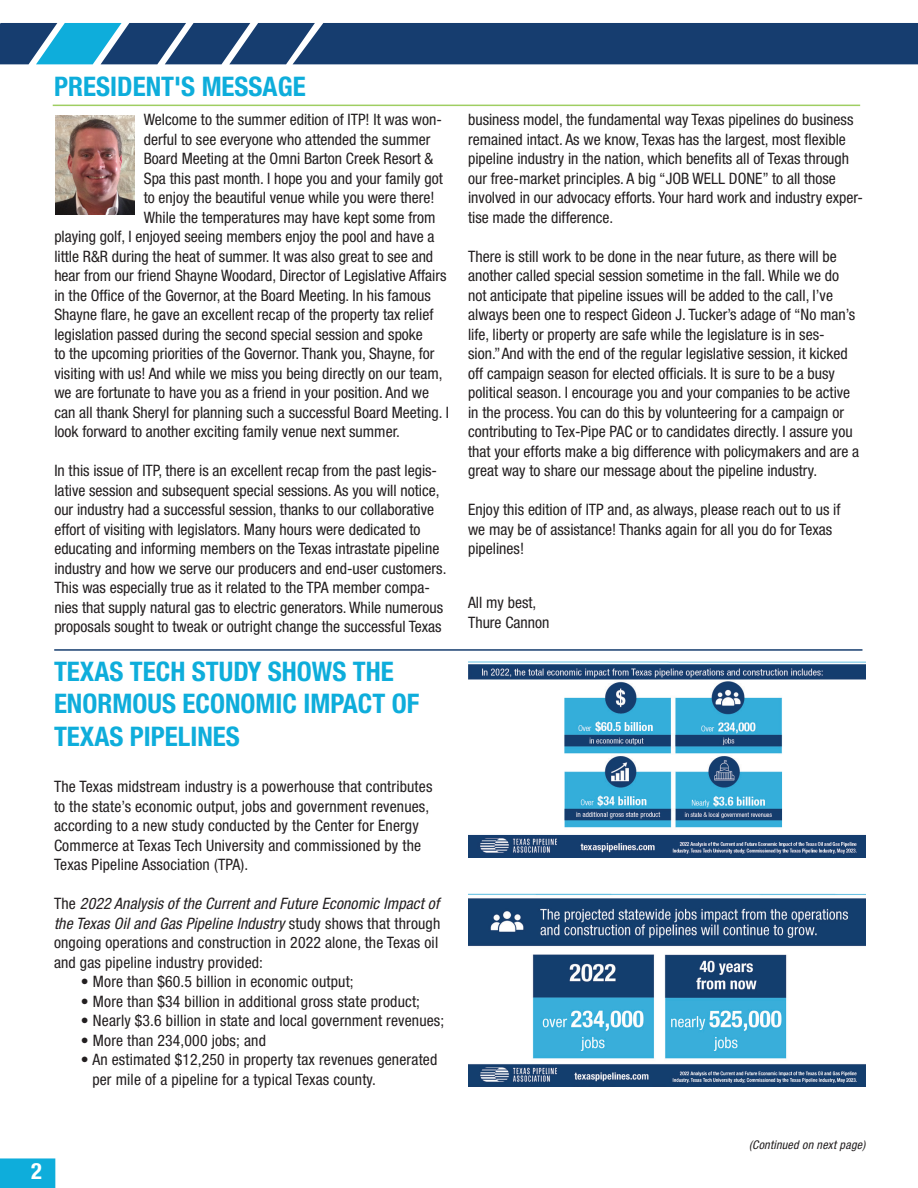
<style>
.page{position:relative;width:918px;height:1188px;background:#fff}
.page>*{position:absolute;margin:0;border:0;box-sizing:border-box;transform-origin:0 0}
.t1{font:700 condensed 27px/32.4px "Helvetica Neue LT Std";color:#0eaddb}
.t2{font:700 condensed 22.5px "Helvetica Neue LT Std";color:#fff}
.t3{font:condensed 15.75px/19.5px "Helvetica Neue LT Std";color:#231f20}
.t4{font:italic condensed 12px "Helvetica Neue LT Std";letter-spacing:.02em;color:#231f20}
.s1{font-style:italic}
</style>
<div class="page">
<svg style="left:0;top:23px;width:918px;height:41px;background:#1f4b7b"></svg>
<div style="left:1px;top:1159px;width:54px;height:28px;background:#0eaddb"></div>
<div style="left:0;top:1158px;width:55px;height:30px;border:2px solid #0eaddb"></div>
<img style="left:55px;top:115px;width:80px;height:100px">
<hr style="left:53px;top:105px;width:807px;height:1px;background:#9fce62">
<hr style="left:54px;top:649px;width:808px;height:2px;background:#163d6f">
<img style="left:468px;top:893px;width:397px;height:194px">
<img style="left:468px;top:661px;width:397px;height:196px">
<h1 class="t1" style="left:54px;top:70px;width:253px">PRESIDENT'S MESSAGE</h1>
<p class="t3" style="left:144px;top:110px;width:300px">Welcome to the summer edition of ITP! It was won-</p>
<p class="t3" style="left:144px;top:130px;width:288px">derful to see everyone who attended the summer</p>
<p class="t3" style="left:144px;top:149px;width:291px">Board Meeting at the Omni Barton Creek Resort &amp;</p>
<p class="t3" style="left:144px;top:169px;width:300px">Spa this past month. I hope you and your family got</p>
<p class="t3" style="left:144px;top:188px;width:292px">to enjoy the beautiful venue while you were there!</p>
<p class="t3" style="left:144px;top:208px;width:293px">While the temperatures may have kept some from</p>
<p class="t3" style="left:54px;top:227px;width:382px">playing golf, I enjoyed seeing members enjoy the pool and have a</p>
<p class="t3" style="left:54px;top:247px;width:380px">little R&amp;R during the heat of summer. It was also great to see and</p>
<p class="t3" style="left:54px;top:266px;width:394px">hear from our friend Shayne Woodard, Director of Legislative Affairs</p>
<p class="t3" style="left:54px;top:286px;width:378px">in the Office of the Governor, at the Board Meeting. In his famous</p>
<p class="t3" style="left:54px;top:305px;width:381px">Shayne flare, he gave an excellent recap of the property tax relief</p>
<p class="t3" style="left:54px;top:325px;width:370px">legislation passed during the second special session and spoke</p>
<p class="t3" style="left:54px;top:344px;width:382px">to the upcoming priorities of the Governor. Thank you, Shayne, for</p>
<p class="t3" style="left:54px;top:364px;width:390px">visiting with us! And while we miss you being directly on our team,</p>
<p class="t3" style="left:54px;top:383px;width:376px">we are fortunate to have you as a friend in your position. And we</p>
<p class="t3" style="left:54px;top:403px;width:396px">can all thank Sheryl for planning such a successful Board Meeting. I</p>
<p class="t3" style="left:54px;top:422px;width:347px">look forward to another exciting family venue next summer.</p>
<p class="t3" style="left:54px;top:461px;width:394px">In this issue of ITP, there is an excellent recap from the past legis&shy;lative session and subsequent special sessions. As you will notice, our industry had a successful session, thanks to our collaborative effort of visiting with legislators. Many hours were dedicated to educating and informing members on the Texas intrastate pipeline industry and how we serve our producers and end-user customers.<br>This was especially true as it related to the TPA member compa&shy;nies that supply natural gas to electric generators. While numerous proposals sought to tweak or outright change the successful Texas</p>
<h1 class="t1" style="left:54px;top:655px;width:367px">TEXAS TECH STUDY SHOWS THE<br>ENORMOUS ECONOMIC IMPACT OF<br>TEXAS PIPELINES</h1>
<p class="t3" style="left:54px;top:777px;width:380px">The Texas midstream industry is a powerhouse that contributes to the state’s economic output, jobs and government revenues, according to a new study conducted by the Center for Energy Commerce at Texas Tech University and commissioned by the Texas Pipeline Association (TPA).</p>
<p class="t3" style="left:54px;top:894px;width:388px">The <span class="s1">2022 Analysis of the Current and Future Economic Impact of the Texas Oil and Gas Pipeline Industry</span> study shows that through ongoing operations and construction in 2022 alone, the Texas oil and gas pipeline industry provided:</p>
<p class="t3" style="left:81px;top:972px;width:274px">• More than $60.5 billion in economic output;</p>
<p class="t3" style="left:81px;top:992px;width:341px">• More than $34 billion in additional gross state product;</p>
<p class="t3" style="left:81px;top:1011px;width:365px">• Nearly $3.6 billion in state and local government revenues;</p>
<p class="t3" style="left:81px;top:1031px;width:186px">• More than 234,000 jobs; and</p>
<p class="t3" style="left:92px;top:1050px;width:346px;text-indent:-11px">• An estimated $12,250 in property tax revenues generated per mile of a pipeline for a typical Texas county.</p>
<p class="t3" style="left:468px;top:110px;width:397px">business model, the fundamental way Texas pipelines do business remained intact. As we know, Texas has the largest, most flexible pipeline industry in the nation, which benefits all of Texas through our free-market principles. A big “JOB WELL DONE” to all those involved in our advocacy efforts. Your hard work and industry exper&shy;tise made the difference.</p>
<p class="t3" style="left:468px;top:246px;width:393px">There is still work to be done in the near future, as there will be another called special session sometime in the fall. While we do not anticipate that pipeline issues will be added to the call, I’ve always been one to respect Gideon J. Tucker’s adage of “No man’s life, liberty or property are safe while the legislature is in ses&shy;sion.” And with the end of the regular legislative session, it kicked off campaign season for elected officials. It is sure to be a busy political season. I encourage you and your companies to be active in the process. You can do this by volunteering for a campaign or contributing to Tex-Pipe PAC or to candidates directly. I assure you that your efforts make a big difference with policymakers and are a great way to share our message about the pipeline industry.</p>
<p class="t3" style="left:468px;top:500px;width:374px">Enjoy this edition of ITP and, as always, please reach out to us if we may be of assistance! Thanks again for all you do for Texas pipelines!</p>
<p class="t3" style="left:468px;top:593px;width:83px">All my best,<br>Thure Cannon</p>
<h2 class="t2" style="left:31px;top:1157px;width:12px">2</h2>
<p class="t4" style="left:749px;top:1137px;width:118px">(Continued on next page)</p>
</div>
